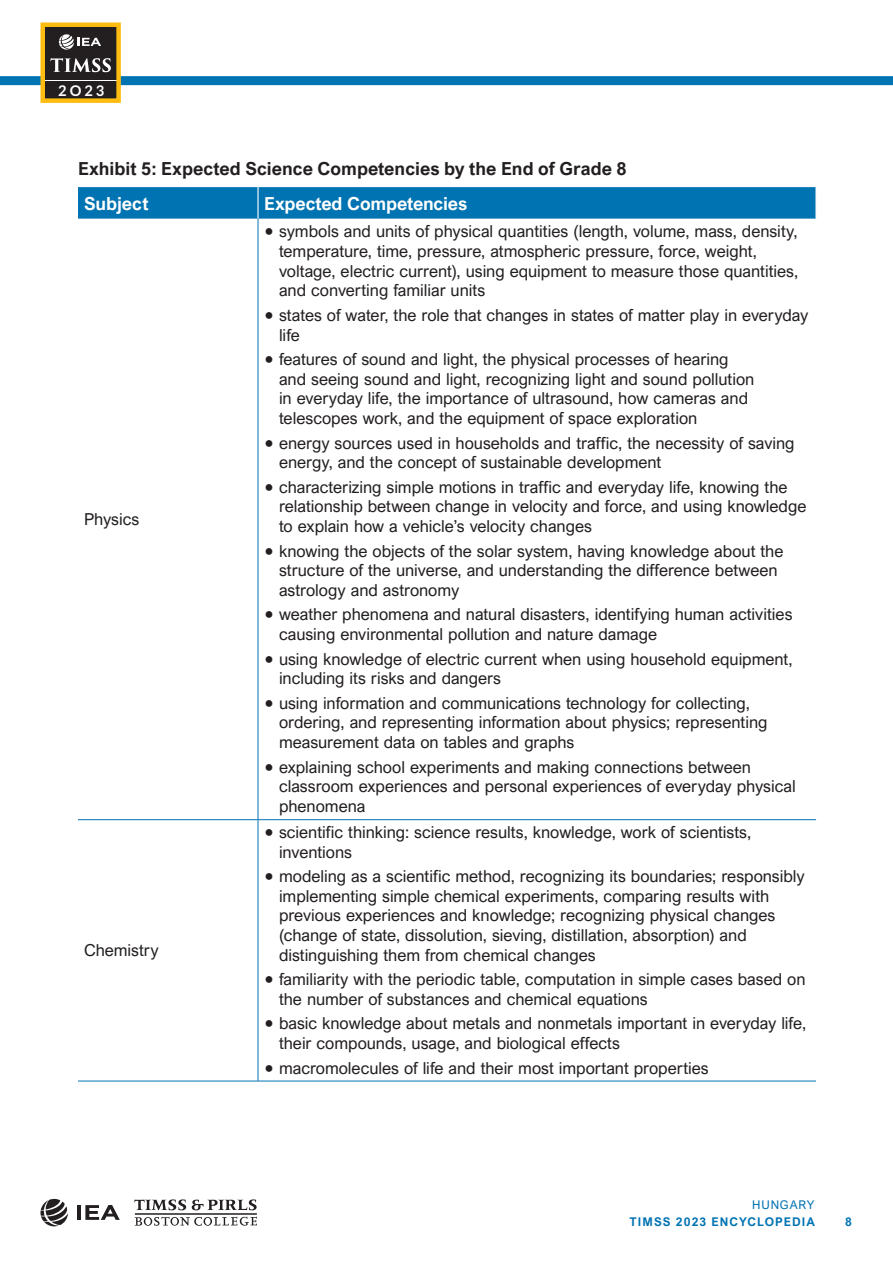
<style>
.page{position:relative;width:893px;height:1263px;background:#fff}
.page>*{position:absolute;margin:0;border:0;box-sizing:border-box;transform-origin:0 0}
.Exhibit_Title_1{font:700 18px "Arial Nova";color:#231f20}
.Exhibit_Head_L_white{font:700 18px "Arial Nova";letter-spacing:-.01em;color:#fff}
.Exhibit_Text_Left{font:16.5px/19.8px "Arial Nova";color:#231f20}
.t1{font:700 14.7px "Lato";color:#fff}
.t2{font:700 12px "Arial Nova";letter-spacing:.09em;color:#0073b2}
.t3{font:12px "Arial Nova";letter-spacing:.07em;color:#0073b2}
.s1{font-family:"Minion Pro";font-size:25.5px}
</style>
<div class="page">
<svg style="left:134px;top:1199px;width:52px;height:11px"></svg>
<svg style="left:192px;top:1199px;width:65px;height:11px"></svg>
<svg style="left:135px;top:1217px;width:122px;height:9px"></svg>
<hr style="left:135px;top:1214px;width:122px;height:1px;background:#231f20">
<svg style="left:40px;top:1199px;width:28px;height:27px"></svg>
<hr style="left:77px;top:1205px;width:4px;height:15px;background:#231f20">
<svg style="left:85px;top:1205px;width:35px;height:15px"></svg>
<div style="left:0;top:76px;width:893px;height:9px;background:#0073b2"></div>
<div style="left:43px;top:70px;width:76px;height:17px;background:linear-gradient(to right,#fff,#fff)"></div>
<div style="left:43px;top:82px;width:76px;height:17px;background:#231f20"></div>
<div style="left:43px;top:25px;width:76px;height:55px;background:#231f20"></div>
<svg style="left:50px;top:58px;width:61px;height:14px"></svg>
<svg style="left:59px;top:34px;width:42px;height:16px"></svg>
<div style="left:40px;top:23px;width:81px;height:80px;border:4px solid #febc11"></div>
<div style="left:78px;top:187px;width:737px;height:32px;background:#0073b2"></div>
<hr style="left:257px;top:187px;width:2px;height:32px;background:#fff">
<hr style="left:78px;top:1081px;width:180px;height:1px;background:#0073b2">
<hr style="left:258px;top:1081px;width:558px;height:1px;background:#0073b2">
<hr style="left:78px;top:819px;width:180px;height:1px;background:#0073b2">
<hr style="left:258px;top:819px;width:558px;height:1px;background:#0073b2">
<hr style="left:258px;top:219px;width:1px;height:600px;background:#0073b2">
<hr style="left:258px;top:820px;width:1px;height:261px;background:#0073b2">
<p class="t1" style="left:58px;top:82px;width:48px">2O23</p>
<p class="Exhibit_Title_1" style="left:78px;top:158px;width:550px">Exhibit 5: Expected Science Competencies by the End of Grade 8</p>
<p class="Exhibit_Head_L_white" style="left:84px;top:193px;width:66px">Subject</p>
<p class="Exhibit_Head_L_white" style="left:264px;top:193px;width:205px">Expected Competencies</p>
<p class="Exhibit_Text_Left" style="left:84px;top:509px;width:57px">Physics</p>
<p class="Exhibit_Text_Left" style="left:84px;top:940px;width:76px">Chemistry</p>
<p class="Exhibit_Text_Left" style="left:279px;top:221px;width:521px;text-indent:-15px"><span class="s1">•</span> symbols and units of physical quantities (length, volume, mass, density, temperature, time, pressure, atmospheric pressure, force, weight, voltage, electric current), using equipment to measure those quantities, and converting familiar units</p>
<p class="Exhibit_Text_Left" style="left:279px;top:305px;width:531px;text-indent:-15px"><span class="s1">•</span> states of water, the role that changes in states of matter play in everyday life</p>
<p class="Exhibit_Text_Left" style="left:279px;top:349px;width:477px;text-indent:-15px"><span class="s1">•</span> features of sound and light, the physical processes of hearing and seeing sound and light, recognizing light and sound pollution in everyday life, the importance of ultrasound, how cameras and telescopes work, and the equipment of space exploration</p>
<p class="Exhibit_Text_Left" style="left:279px;top:433px;width:517px;text-indent:-15px"><span class="s1">•</span> energy sources used in households and traffic, the necessity of saving energy, and the concept of sustainable development</p>
<p class="Exhibit_Text_Left" style="left:279px;top:477px;width:529px;text-indent:-15px"><span class="s1">•</span> characterizing simple motions in traffic and everyday life, knowing the relationship between change in velocity and force, and using knowledge to explain how a vehicle’s velocity changes</p>
<p class="Exhibit_Text_Left" style="left:279px;top:541px;width:506px;text-indent:-15px"><span class="s1">•</span> knowing the objects of the solar system, having knowledge about the structure of the universe, and understanding the difference between astrology and astronomy</p>
<p class="Exhibit_Text_Left" style="left:279px;top:605px;width:515px;text-indent:-15px"><span class="s1">•</span> weather phenomena and natural disasters, identifying human activities causing environmental pollution and nature damage</p>
<p class="Exhibit_Text_Left" style="left:279px;top:649px;width:515px;text-indent:-15px"><span class="s1">•</span> using knowledge of electric current when using household equipment, including its risks and dangers</p>
<p class="Exhibit_Text_Left" style="left:279px;top:693px;width:490px;text-indent:-15px"><span class="s1">•</span> using information and communications technology for collecting, ordering, and representing information about physics; representing measurement data on tables and graphs</p>
<p class="Exhibit_Text_Left" style="left:279px;top:757px;width:518px;text-indent:-15px"><span class="s1">•</span> explaining school experiments and making connections between classroom experiences and personal experiences of everyday physical phenomena</p>
<p class="Exhibit_Text_Left" style="left:279px;top:822px;width:474px;text-indent:-15px"><span class="s1">•</span> scientific thinking: science results, knowledge, work of scientists, inventions</p>
<p class="Exhibit_Text_Left" style="left:279px;top:866px;width:527px;text-indent:-15px"><span class="s1">•</span> modeling as a scientific method, recognizing its boundaries; responsibly implementing simple chemical experiments, comparing results with previous experiences and knowledge; recognizing physical changes (change of state, dissolution, sieving, distillation, absorption) and distinguishing them from chemical changes</p>
<p class="Exhibit_Text_Left" style="left:279px;top:969px;width:528px;text-indent:-15px"><span class="s1">•</span> familiarity with the periodic table, computation in simple cases based on the number of substances and chemical equations</p>
<p class="Exhibit_Text_Left" style="left:279px;top:1014px;width:529px;text-indent:-15px"><span class="s1">•</span> basic knowledge about metals and nonmetals important in everyday life, their compounds, usage, and biological effects</p>
<p class="Exhibit_Text_Left" style="left:264px;top:1058px;width:446px"><span class="s1">•</span> macromolecules of life and their most important properties</p>
<p class="t3" style="left:752px;top:1198px;width:64px">HUNGARY</p>
<p class="t2" style="left:630px;top:1214px;width:187px">TIMSS 2023 ENCYCLOPEDIA</p>
<p class="t2" style="left:845px;top:1214px;width:8px">8</p>
</div>
